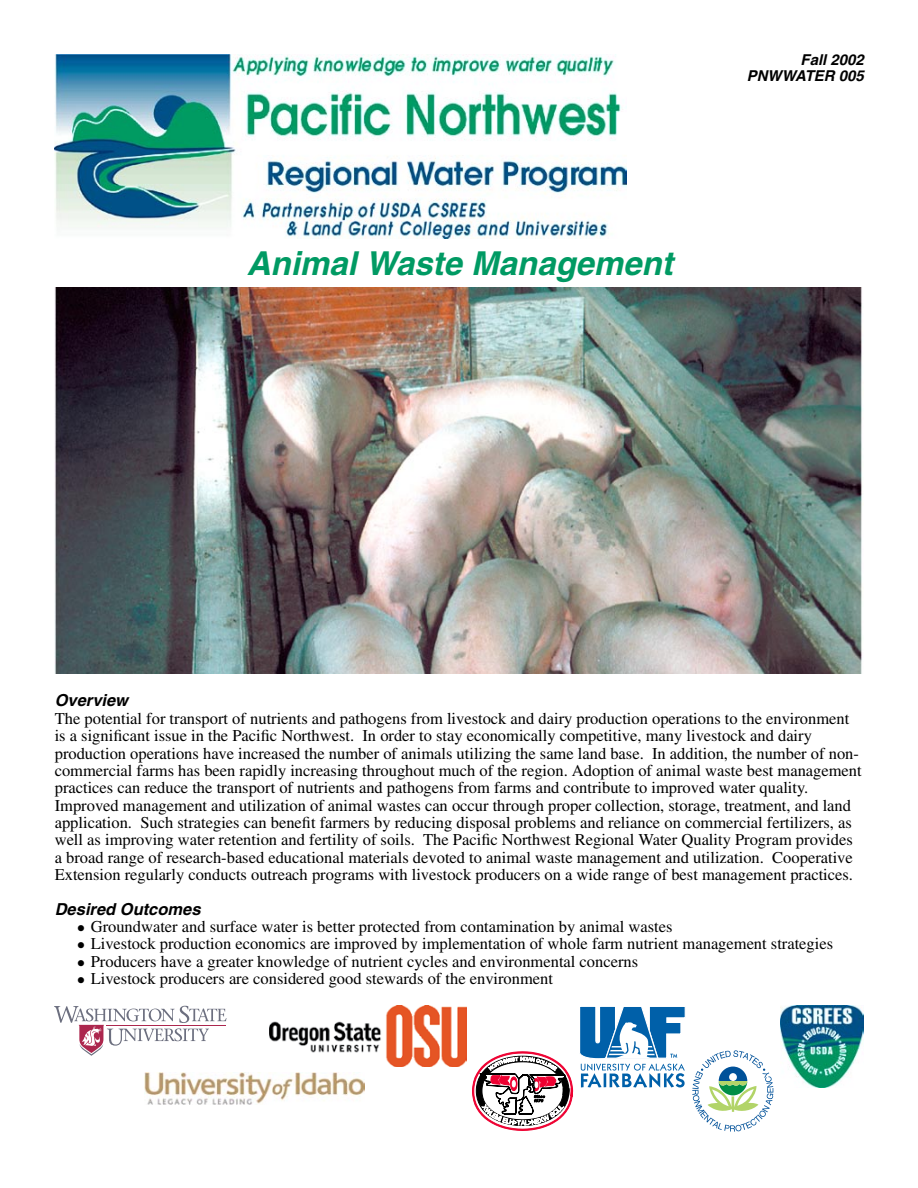
<style>
.page{position:relative;width:918px;height:1188px;background:#fff}
.page>*{position:absolute;margin:0;border:0;box-sizing:border-box;transform-origin:0 0}
.t1{font:italic 700 33px "Sans";color:#009a63}
.t2{font:16.5px/17.4px "Toronto";color:#000}
.t3{font:italic 700 16.5px "Sans";color:#000}
.t4{font:italic 700 15px/15.8px "Sans";color:#000;text-align:right}
</style>
<div class="page">
<img style="left:54px;top:287px;width:809px;height:387px">
<img style="left:54px;top:54px;width:572px;height:184px">
<svg style="left:54px;top:1006px;width:172px;height:50px"></svg>
<img style="left:270px;top:1006px;width:197px;height:60px">
<svg style="left:580px;top:1006px;width:106px;height:81px"></svg>
<img style="left:781px;top:1006px;width:83px;height:82px">
<svg style="left:472px;top:1051px;width:101px;height:80px"></svg>
<svg style="left:692px;top:1050px;width:81px;height:82px"></svg>
<img style="left:144px;top:1072px;width:220px;height:33px">
<h1 class="t1" style="left:247px;top:243px;width:428px">Animal Waste Management</h1>
<p class="t4" style="left:747px;top:52px;width:119px">Fall 2002<br>PNWWATER 005</p>
<p class="t3" style="left:55px;top:690px;width:75px">Overview</p>
<p class="t2" style="left:55px;top:710px;width:808px">The potential for transport of nutrients and pathogens from livestock and dairy production operations to the environment is a significant issue in the Pacific Northwest. In order to stay economically competitive, many livestock and dairy production operations have increased the number of animals utilizing the same land base. In addition, the number of non&shy;commercial farms has been rapidly increasing throughout much of the region. Adoption of animal waste best management practices can reduce the transport of nutrients and pathogens from farms and contribute to improved water quality.<br>Improved management and utilization of animal wastes can occur through proper collection, storage, treatment, and land application. Such strategies can benefit farmers by reducing disposal problems and reliance on commercial fertilizers, as well as improving water retention and fertility of soils. The Pacific Northwest Regional Water Quality Program provides a broad range of research-based educational materials devoted to animal waste management and utilization. Cooperative Extension regularly conducts outreach programs with livestock producers on a wide range of best management practices.</p>
<p class="t3" style="left:55px;top:899px;width:147px">Desired Outcomes</p>
<p class="t2" style="left:77px;top:918px;width:597px">● Groundwater and surface water is better protected from contamination by animal wastes</p>
<p class="t2" style="left:77px;top:935px;width:757px">● Livestock production economics are improved by implementation of whole farm nutrient management strategies</p>
<p class="t2" style="left:77px;top:952px;width:562px">● Producers have a greater knowledge of nutrient cycles and environmental concerns</p>
<p class="t2" style="left:77px;top:970px;width:477px">● Livestock producers are considered good stewards of the environment</p>
</div>
